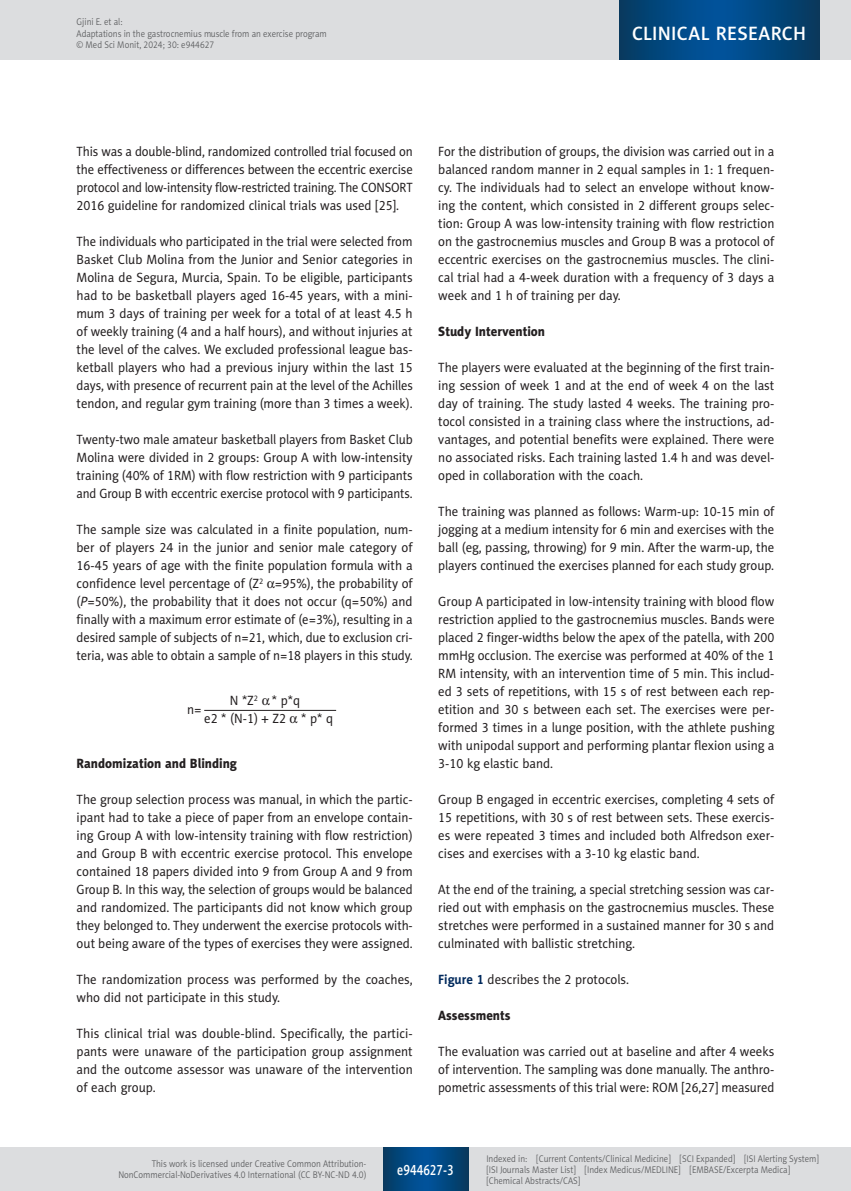
<style>
.page{position:relative;width:851px;height:1191px;background:#fff}
.page>*{position:absolute;margin:0;border:0;box-sizing:border-box;transform-origin:0 0}
.t1{font:19.5px "Naomi Sans EFN Medium";letter-spacing:.015em;color:#fff}
.t2{font:15px "Naomi Sans EFN Medium";color:#fff;scale:.8 1}
.MSM_Body{font:13.5px/18px "Naomi Sans EFN";color:#231f20;text-align:justify;scale:.95 1}
.MSM_Body-2{font:13.5px/18px "Naomi Sans EFN";color:#231f20;text-align:justify;scale:.94 1}
.MSM_Body-3{font:13.5px/18px "Naomi Sans EFN";color:#231f20;text-align:justify;scale:.93 1}
.MSM_Body-4{font:13.5px/18px "Naomi Sans EFN";color:#231f20;text-align:justify;scale:.96 1}
.MSM_Headline_2{font:13.5px "Naomi Sans EFN Heavy";color:#231f20;scale:.95 1}
.MSM_Body_no_before{font:13.5px "Naomi Sans EFN";color:#231f20;scale:.95 1}
.t3{font:9.75px/11.2px "Naomi Sans EFN Light";color:#57585a;scale:.9 1}
.s1{font-family:"Standard Sym L"}
.s2{font-style:italic}
.s3{font-weight:700;color:#00295c}
</style>
<div class="page">
<hr style="left:204px;top:710px;width:132px;height:1px;background:#231f20">
<div style="left:0;top:1148px;width:850px;height:43px;background:#dcdddf"></div>
<svg style="left:383px;top:1147px;width:85px;height:43px;background:#02477e"></svg>
<div style="left:0;top:0;width:850px;height:60px;background:#dcdddf"></div>
<svg style="left:619px;top:0;width:200px;height:60px;background:#02477e"></svg>
<p class="t3" style="left:77px;top:16px;width:279px">Gjini E. et al:<br>Adaptations in the gastrocnemius muscle from an exercise program © Med Sci Monit, 2024; 30: e944627</p>
<h1 class="t1" style="left:632px;top:22px;width:175px">CLINICAL RESEARCH</h1>
<p class="MSM_Body-2" style="left:77px;top:142px;width:359px">This was a double-blind, randomized controlled trial focused on the effectiveness or differences between the eccentric exercise protocol and low-intensity flow-restricted training. The CONSORT 2016 guideline for randomized clinical trials was used [25].</p>
<p class="MSM_Body-3" style="left:77px;top:232px;width:363px">The individuals who participated in the trial were selected from Basket Club Molina from the Junior and Senior categories in Molina de Segura, Murcia, Spain. To be eligible, participants had to be basketball players aged 16-45 years, with a mini&shy;mum 3 days of training per week for a total of at least 4.5 h of weekly training (4 and a half hours), and without injuries at the level of the calves. We excluded professional league bas&shy;ketball players who had a previous injury within the last 15 days, with presence of recurrent pain at the level of the Achilles tendon, and regular gym training (more than 3 times a week).</p>
<p class="MSM_Body-2" style="left:77px;top:430px;width:359px">Twenty-two male amateur basketball players from Basket Club Molina were divided in 2 groups: Group A with low-intensity training (40% of 1RM) with flow restriction with 9 participants and Group B with eccentric exercise protocol with 9 participants.</p>
<p class="MSM_Body" style="left:77px;top:520px;width:355px">The sample size was calculated in a finite population, num&shy;ber of players 24 in the junior and senior male category of 16-45 years of age with the finite population formula with a confidence level percentage of (Z<sup>2</sup> <span class="s1">a</span>=95%), the probability of (<span class="s2">P</span>=50%), the probability that it does not occur (q=50%) and finally with a maximum error estimate of (e=3%), resulting in a desired sample of subjects of n=21, which, due to exclusion cri&shy;teria, was able to obtain a sample of n=18 players in this study.</p>
<p class="MSM_Body" style="left:230px;top:691px;width:76px">N *Z<sup>2</sup> <span class="s1">a</span> * p*q</p>
<p class="MSM_Body_no_before" style="left:187px;top:701px;width:17px">n=</p>
<p class="MSM_Body_no_before" style="left:204px;top:710px;width:137px">e2 * (N-1) + Z2 <span class="s1">a</span> * p* q</p>
<p class="MSM_Headline_2" style="left:77px;top:755px;width:170px">Randomization and Blinding</p>
<p class="MSM_Body" style="left:77px;top:790px;width:355px">The group selection process was manual, in which the partic&shy;ipant had to take a piece of paper from an envelope contain&shy;ing Group A with low-intensity training with flow restriction) and Group B with eccentric exercise protocol. This envelope contained 18 papers divided into 9 from Group A and 9 from Group B. In this way, the selection of groups would be balanced and randomized. The participants did not know which group they belonged to. They underwent the exercise protocols with&shy;out being aware of the types of exercises they were assigned.</p>
<p class="MSM_Body" style="left:77px;top:970px;width:355px">The randomization process was performed by the coaches, who did not participate in this study.</p>
<p class="MSM_Body-4" style="left:77px;top:1024px;width:351px">This clinical trial was double-blind. Specifically, the partici&shy;pants were unaware of the participation group assignment and the outcome assessor was unaware of the intervention of each group.</p>
<p class="MSM_Body-2" style="left:438px;top:142px;width:359px">For the distribution of groups, the division was carried out in a balanced random manner in 2 equal samples in 1: 1 frequen&shy;cy. The individuals had to select an envelope without know&shy;ing the content, which consisted in 2 different groups selec&shy;tion: Group A was low-intensity training with flow restriction on the gastrocnemius muscles and Group B was a protocol of eccentric exercises on the gastrocnemius muscles. The clini&shy;cal trial had a 4-week duration with a frequency of 3 days a week and 1 h of training per day.</p>
<p class="MSM_Headline_2" style="left:438px;top:323px;width:114px">Study Intervention</p>
<p class="MSM_Body" style="left:438px;top:358px;width:355px">The players were evaluated at the beginning of the first train&shy;ing session of week 1 and at the end of week 4 on the last day of training. The study lasted 4 weeks. The training pro&shy;tocol consisted in a training class where the instructions, ad&shy;vantages, and potential benefits were explained. There were no associated risks. Each training lasted 1.4 h and was devel&shy;oped in collaboration with the coach.</p>
<p class="MSM_Body" style="left:438px;top:502px;width:355px">The training was planned as follows: Warm-up: 10-15 min of jogging at a medium intensity for 6 min and exercises with the ball (eg, passing, throwing) for 9 min. After the warm-up, the players continued the exercises planned for each study group.</p>
<p class="MSM_Body" style="left:438px;top:592px;width:355px">Group A participated in low-intensity training with blood flow restriction applied to the gastrocnemius muscles. Bands were placed 2 finger-widths below the apex of the patella, with 200 mmHg occlusion. The exercise was performed at 40% of the 1<br>RM intensity, with an intervention time of 5 min. This includ&shy;ed 3 sets of repetitions, with 15 s of rest between each rep&shy;etition and 30 s between each set. The exercises were per&shy;formed 3 times in a lunge position, with the athlete pushing with unipodal support and performing plantar flexion using a 3-10 kg elastic band.</p>
<p class="MSM_Body" style="left:438px;top:790px;width:355px">Group B engaged in eccentric exercises, completing 4 sets of 15 repetitions, with 30 s of rest between sets. These exercis&shy;es were repeated 3 times and included both Alfredson exer&shy;cises and exercises with a 3-10 kg elastic band.</p>
<p class="MSM_Body-2" style="left:438px;top:880px;width:359px">At the end of the training, a special stretching session was car&shy;ried out with emphasis on the gastrocnemius muscles. These stretches were performed in a sustained manner for 30 s and culminated with ballistic stretching.</p>
<p class="MSM_Body" style="left:438px;top:970px;width:202px"><span class="s3">Figure 1</span> describes the 2 protocols.</p>
<p class="MSM_Headline_2" style="left:438px;top:1007px;width:78px">Assessments</p>
<p class="MSM_Body" style="left:438px;top:1042px;width:355px">The evaluation was carried out at baseline and after 4 weeks of intervention. The sampling was done manually. The anthro&shy;pometric assessments of this trial were: ROM [26,27] measured</p>
<p class="t3" style="left:118px;top:1158px;width:277px;text-align:right">This work is licensed under Creative Common Attribution-<br>NonCommercial-NoDerivatives 4.0 International (CC BY-NC-ND 4.0)</p>
<p class="t2" style="left:397px;top:1160px;width:72px">e944627-3</p>
<p class="t3" style="left:486px;top:1152px;width:371px">Indexed in: [Current Contents/Clinical Medicine] [SCI Expanded] [ISI Alerting System] [ISI Journals Master List] [Index Medicus/MEDLINE] [EMBASE/Excerpta Medica] [Chemical Abstracts/CAS]</p>
</div>
